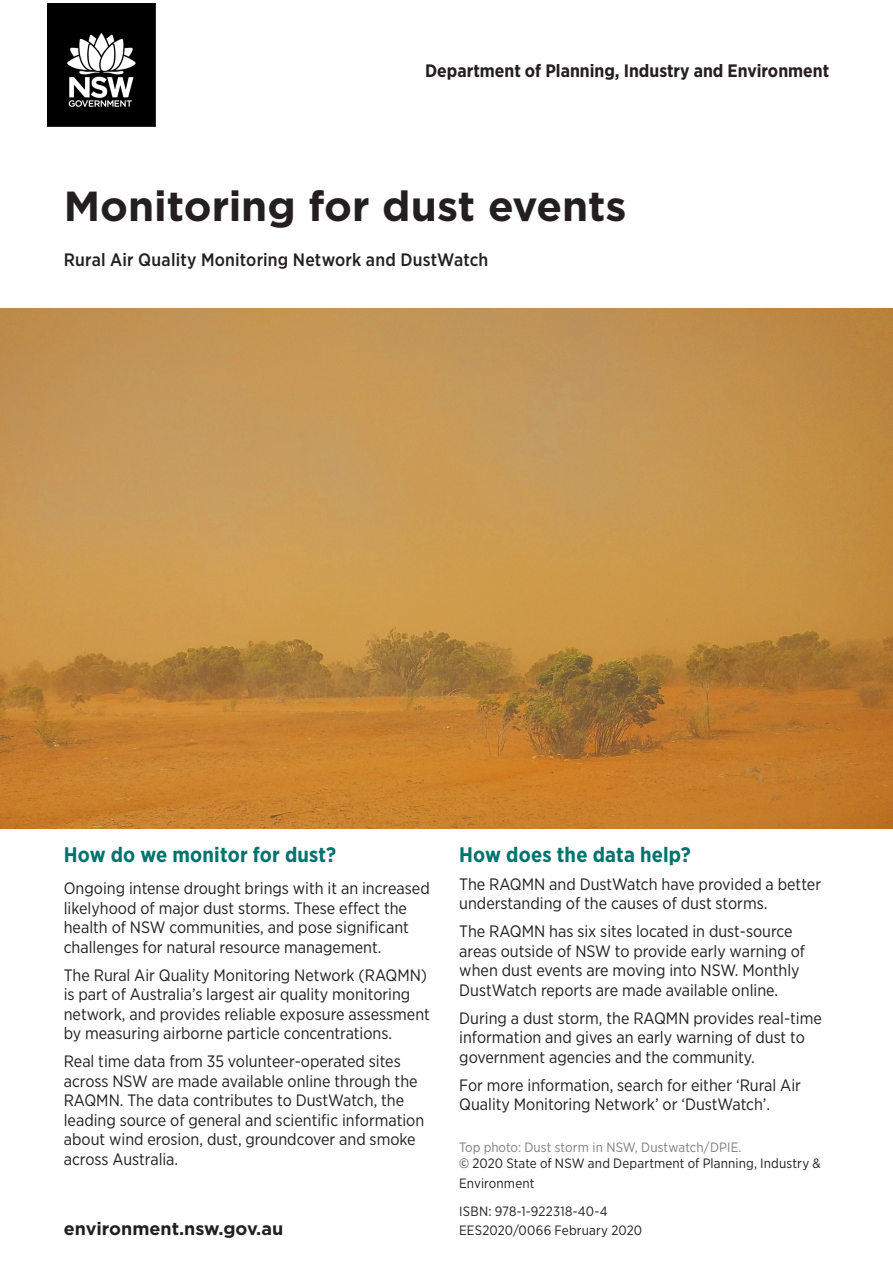
<style>
.page{position:relative;width:893px;height:1263px;background:#fff}
.page>*{position:absolute;margin:0;border:0;box-sizing:border-box;transform-origin:0 0}
._01_Title{font:700 42px "Gotham";color:#231f20}
._05_Heading_2{font:700 21px "Gotham Narrow";letter-spacing:.01em;color:#00736d}
._08_Body_copy{font:700 21px "Gotham Narrow";letter-spacing:.01em;color:#00736d}
._02_Sub_Title{font:500 18px "Gotham Narrow";letter-spacing:.01em;color:#231f20}
._04_Heading_1{font:700 18px "Gotham Narrow";color:#231f20}
._04_Heading_1-2{font:700 18px "Gotham";color:#231f20}
._08_Body_copy-2{font:16.5px/19.5px "Gotham Narrow";color:#231f20}
._08_Body_copy-3{font:13.5px/16.5px "Gotham Narrow";letter-spacing:.01em;color:#231f20}
._03_Imprint{font:13.5px/19.5px "Gotham Narrow";letter-spacing:.01em;color:#231f20}
.s1{color:#837e7d}
</style>
<div class="page">
<img style="left:0;top:308px;width:893px;height:521px">
<img style="left:47px;top:3px;width:108px;height:124px">
<p class="_04_Heading_1" style="left:425px;top:59px;width:406px">Department of Planning, Industry and Environment</p>
<h1 class="_01_Title" style="left:64px;top:178px;width:564px">Monitoring for dust events</h1>
<h2 class="_02_Sub_Title" style="left:64px;top:248px;width:426px">Rural Air Quality Monitoring Network and DustWatch</h2>
<h3 class="_05_Heading_2" style="left:64px;top:841px;width:274px">How do we monitor for dust?</h3>
<p class="_08_Body_copy-2" style="left:64px;top:878px;width:367px">Ongoing intense drought brings with it an increased likelyhood of major dust storms. These effect the health of NSW communities, and pose significant challenges for natural resource management.</p>
<p class="_08_Body_copy-2" style="left:64px;top:965px;width:368px">The Rural Air Quality Monitoring Network (RAQMN) is part of Australia’s largest air quality monitoring network, and provides reliable exposure assessment by measuring airborne particle concentrations.</p>
<p class="_08_Body_copy-2" style="left:64px;top:1051px;width:362px">Real time data from 35 volunteer-operated sites across NSW are made available online through the RAQMN. The data contributes to DustWatch, the leading source of general and scientific information about wind erosion, dust, groundcover and smoke across Australia.</p>
<p class="_04_Heading_1-2" style="left:64px;top:1216px;width:221px">environment.nsw.gov.au</p>
<p class="_08_Body_copy" style="left:459px;top:841px;width:233px">How does the data help?</p>
<p class="_08_Body_copy-2" style="left:459px;top:874px;width:363px">The RAQMN and DustWatch have provided a better understanding of the causes of dust storms.</p>
<p class="_08_Body_copy-2" style="left:459px;top:921px;width:347px">The RAQMN has six sites located in dust-source areas outside of NSW to provide early warning of when dust events are moving into NSW. Monthly DustWatch reports are made available online.</p>
<p class="_08_Body_copy-2" style="left:459px;top:1008px;width:364px">During a dust storm, the RAQMN provides real-time information and gives an early warning of dust to government agencies and the community.</p>
<p class="_08_Body_copy-2" style="left:459px;top:1075px;width:343px">For more information, search for either ‘Rural Air<br>Quality Monitoring Network’ or ‘DustWatch’.</p>
<p class="_08_Body_copy-3" style="left:459px;top:1138px;width:363px"><span class="s1">Top photo: Dust storm in NSW, Dustwatch/DPIE.<br></span>© 2020 State of NSW and Department of Planning, Industry &amp;</p>
<p class="_08_Body_copy-3" style="left:459px;top:1174px;width:77px">Environment</p>
<p class="_03_Imprint" style="left:459px;top:1201px;width:184px">ISBN: 978-1-922318-40-4<br>EES2020/0066 February 2020</p>
</div>
